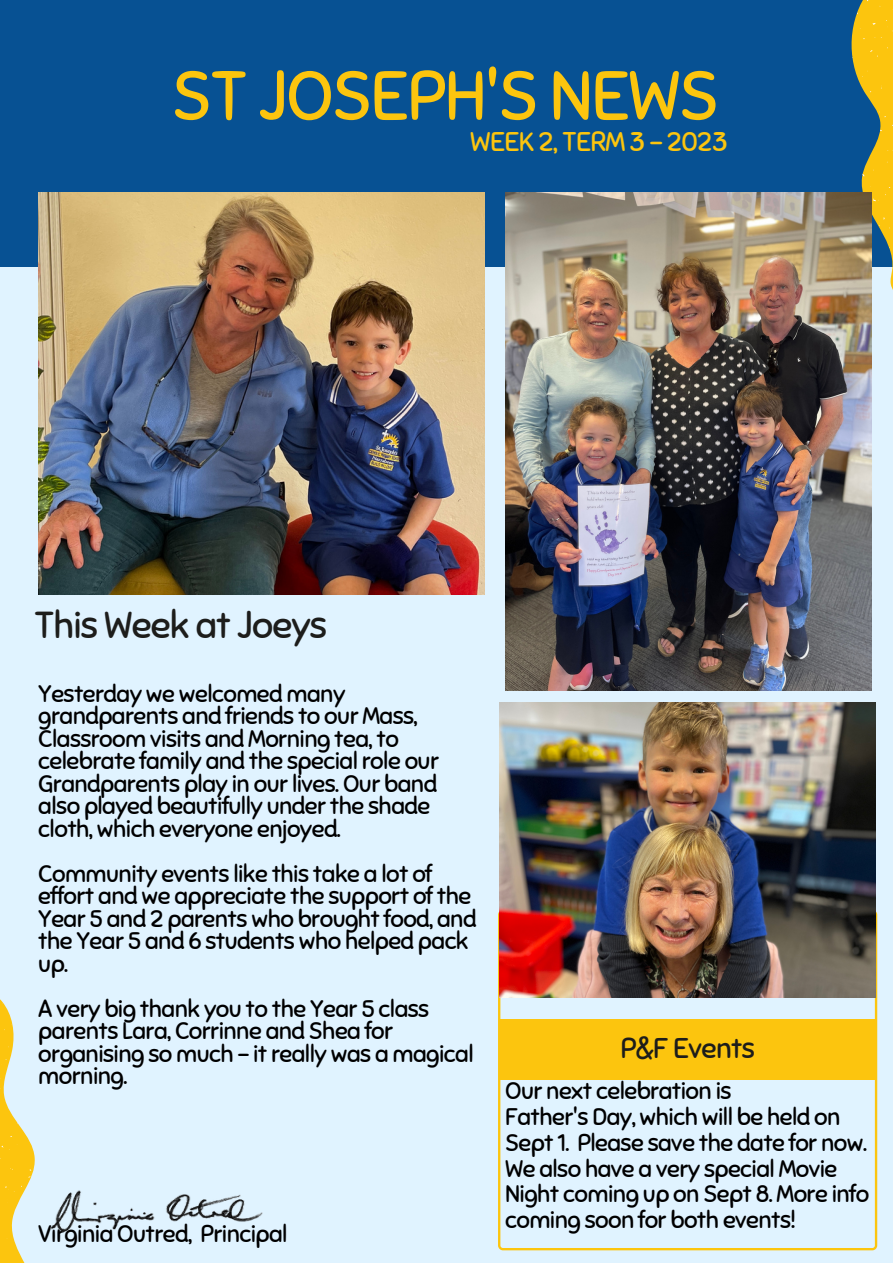
<style>
.page{position:relative;width:893px;height:1264px;background:#fff}
.page>*{position:absolute;margin:0;border:0;box-sizing:border-box;transform-origin:0 0}
.t1{font:69px "Sniglet";letter-spacing:-.025em;color:#fcc50e}
.t2{font:37.5px "Sniglet";letter-spacing:-.025em;color:#1d1d1b}
.t3{font:28.5px "Sniglet";letter-spacing:-.025em;color:#1d1d1b}
.t4{font:27px "Sniglet";letter-spacing:-.025em;color:#fcc50e}
.t5{font:24px/22.5px "Sniglet";letter-spacing:-.025em;color:#000}
</style>
<div class="page">
<div style="left:0;top:0;width:892px;height:1262px;background:#e0f3ff"></div>
<div style="left:0;top:0;width:892px;height:267px;background:#075193"></div>
<svg style="left:851px;top:0;width:42px;height:333px"></svg>
<svg style="left:0;top:999px;width:35px;height:263px"></svg>
<img style="left:38px;top:192px;width:447px;height:402px">
<svg style="left:498px;top:909px;width:379px;height:341px"></svg>
<div style="left:500px;top:1019px;width:375px;height:60px;background:#fcc50e"></div>
<img style="left:34px;top:1169px;width:229px;height:73px">
<img style="left:500px;top:702px;width:375px;height:295px">
<img style="left:505px;top:192px;width:366px;height:498px">
<p class="t1" style="left:172px;top:54px;width:549px">ST JOSEPH'S NEWS</p>
<p class="t4" style="left:470px;top:125px;width:259px">WEEK 2, TERM 3 - 2023</p>
<p class="t2" style="left:34px;top:602px;width:294px">This Week at Joeys</p>
<p class="t5" style="left:38px;top:682px;width:402px">Yesterday we welcomed many grandparents and friends to our Mass, Classroom visits and Morning tea, to celebrate family and the special role our Grandparents play in our lives. Our band also played beautifully under the shade cloth, which everyone enjoyed.</p>
<p class="t5" style="left:38px;top:862px;width:439px">Community events like this take a lot of effort and we appreciate the support of the<br>Year 5 and 2 parents who brought food, and the Year 5 and 6 students who helped pack up.</p>
<p class="t5" style="left:38px;top:997px;width:437px">A very big thank you to the Year 5 class parents Lara, Corrinne and Shea for organising so much - it really was a magical morning.</p>
<p class="t5" style="left:38px;top:1223px;width:251px">Virginia Outred, Principal</p>
<p class="t3" style="left:620px;top:1030px;width:136px">P&amp;F Events</p>
<p class="t5" style="left:505px;top:1079px;width:228px">Our next celebration is</p>
<p class="t5" style="left:505px;top:1103px;width:365px;line-height:25.8px">Father's Day, which will be held on<br>Sept 1. Please save the date for now.<br>We also have a very special Movie<br>Night coming up on Sept 8. More info coming soon for both events!</p>
</div>
